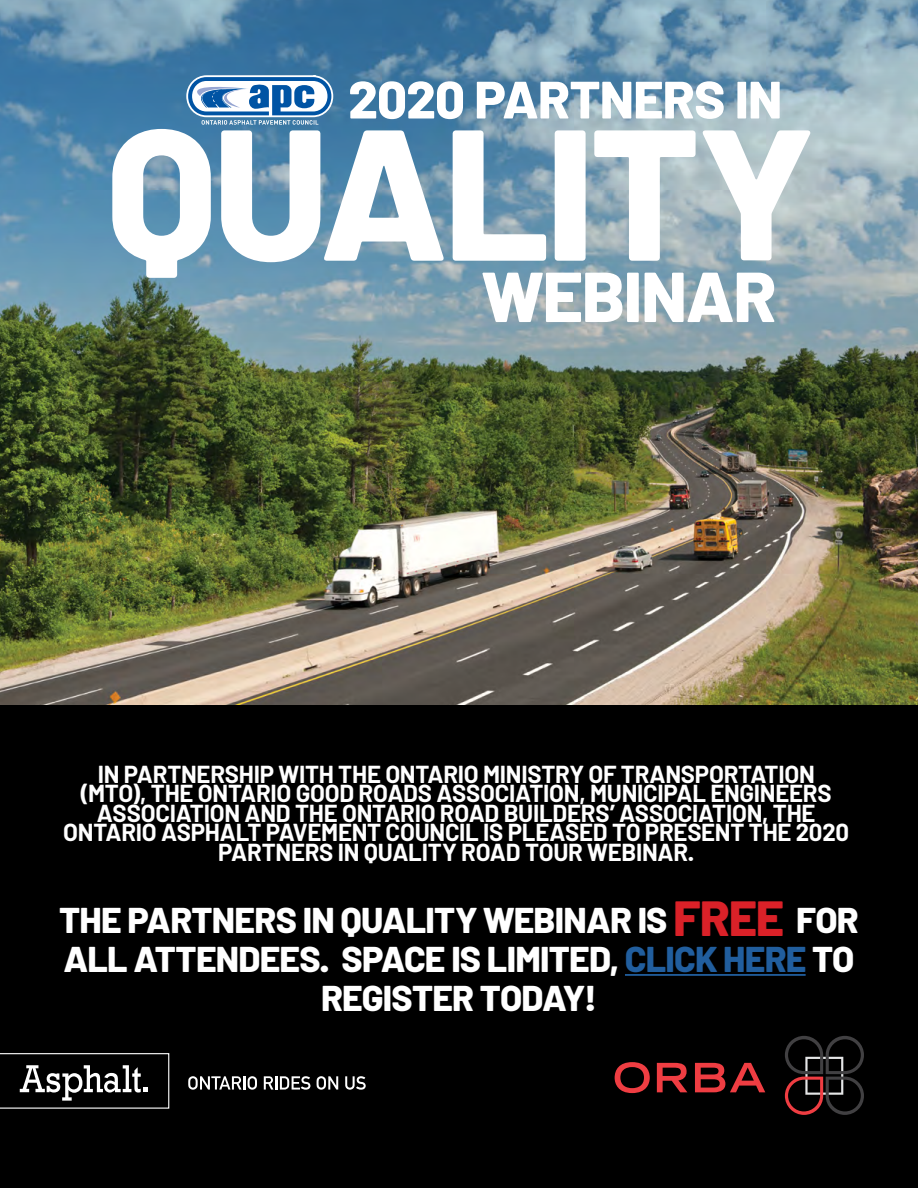
<style>
.page{position:relative;width:918px;height:1188px;background:#fff}
.page>*{position:absolute;margin:0;border:0;box-sizing:border-box;transform-origin:0 0}
.t1{font:800 186.15px "Barlow";letter-spacing:-.025em;color:#fff}
.t2{font:800 70.65px "Barlow";letter-spacing:-.02em;color:#fff}
.t3{font:800 52.5px "Barlow";letter-spacing:-.015em;color:#fff}
.t4{font:800 35.85px/39px "Barlow";letter-spacing:-.02em;color:#fff;text-align:center}
.t5{font:700 24px/19.5px "Barlow";letter-spacing:-.01em;color:#fff;text-align:center}
.s1{font-size:49.2px;color:#da2128}
.s2{color:#215e9e}
</style>
<div class="page">
<img style="left:0;top:362px;width:918px;height:343px">
<svg style="left:0;top:0;width:918px;height:362px;background:#7398ac"></svg>
<div style="left:0;top:705px;width:918px;height:483px;background:#000"></div>
<hr style="left:625px;top:974px;width:181px;height:2px;background:#215e9e">
<svg style="left:0;top:1053px;width:169px;height:56px"></svg>
<svg style="left:188px;top:1076px;width:69px;height:14px"></svg>
<svg style="left:264px;top:1076px;width:46px;height:14px"></svg>
<svg style="left:317px;top:1076px;width:21px;height:14px"></svg>
<svg style="left:345px;top:1076px;width:21px;height:14px"></svg>
<div style="left:186px;top:75px;width:147px;height:42px;border:4px solid #fff;border-radius:18px"></div>
<svg style="left:187px;top:77px;width:144px;height:48px"></svg>
<svg style="left:785px;top:1036px;width:79px;height:79px"></svg>
<svg style="left:615px;top:1062px;width:35px;height:31px"></svg>
<svg style="left:657px;top:1063px;width:30px;height:29px"></svg>
<svg style="left:695px;top:1063px;width:70px;height:29px"></svg>
<h3 class="t3" style="left:348px;top:67px;width:436px">2020 PARTNERS IN</h3>
<h1 class="t1" style="left:106px;top:78px;width:711px">QUALITY</h1>
<h2 class="t2" style="left:482px;top:253px;width:296px">WEBINAR</h2>
<p class="t5" style="left:63px;top:764px;width:787px">IN PARTNERSHIP WITH THE ONTARIO MINISTRY OF TRANSPORTATION (MTO), THE ONTARIO GOOD ROADS ASSOCIATION, MUNICIPAL ENGINEERS ASSOCIATION AND THE ONTARIO ROAD BUILDERS’ ASSOCIATION, THE ONTARIO ASPHALT PAVEMENT COUNCIL IS PLEASED TO PRESENT THE 2020<br>PARTNERS IN QUALITY ROAD TOUR WEBINAR.</p>
<h3 class="t4" style="left:59px;top:901px;width:801px">THE PARTNERS IN QUALITY WEBINAR IS <span class="s1">FREE</span> FOR<br>ALL ATTENDEES. SPACE IS LIMITED, <span class="s2">CLICK HERE</span> TO<br>REGISTER TODAY!</h3>
</div>
